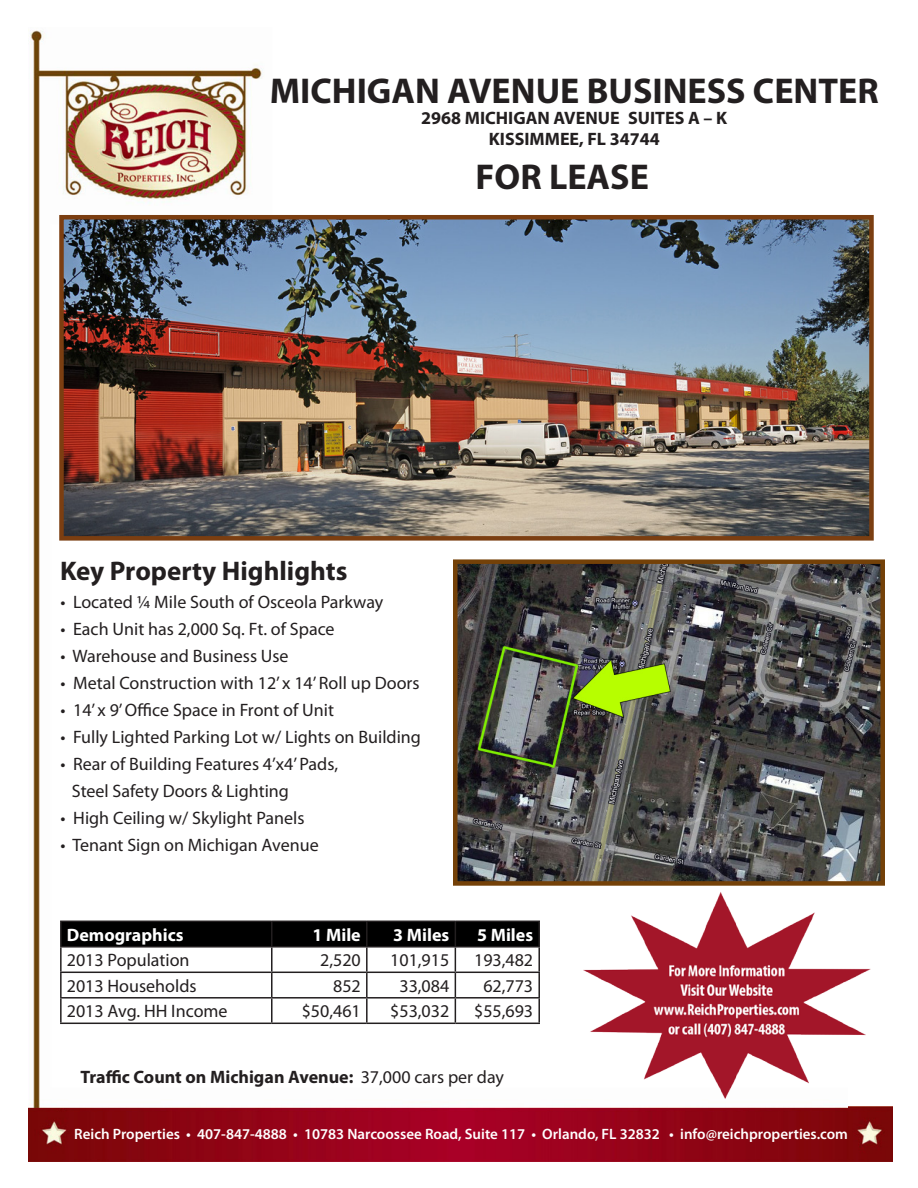
<style>
.page{position:relative;width:918px;height:1188px;background:#fff}
.page>*{position:absolute;margin:0;border:0;box-sizing:border-box;transform-origin:0 0}
.t1{font:700 36px "Myriad Pro";color:#231f20}
.t2{font:700 27px "Myriad Pro";color:#231f20}
.t3{font:18px "Myriad Pro";color:#231f20}
.t4{font:700 18px "Myriad Pro";color:#231f20}
.t5{font:700 18px "Myriad Pro";color:#fff}
.t6{font:600 15px "Myriad Pro";color:#fff}
.s1{font-weight:400}
</style>
<div class="page">
<img style="left:28px;top:1107px;width:864px;height:55px">
<img style="left:30px;top:30px;width:554px;height:1077px">
<img style="left:458px;top:564px;width:422px;height:317px">
<div style="left:453px;top:559px;width:432px;height:327px;border:4px solid #744108"></div>
<img style="left:64px;top:220px;width:805px;height:316px">
<div style="left:59px;top:215px;width:815px;height:326px;border:4px solid #7b3e11"></div>
<hr style="left:60px;top:921px;width:212px;height:1px;background:#231f20">
<hr style="left:60px;top:922px;width:2px;height:24px;background:#231f20">
<hr style="left:455px;top:921px;width:85px;height:1px;background:#231f20">
<hr style="left:538px;top:922px;width:2px;height:24px;background:#231f20">
<hr style="left:60px;top:946px;width:212px;height:2px;background:#231f20">
<hr style="left:60px;top:948px;width:2px;height:24px;background:#231f20">
<hr style="left:455px;top:946px;width:85px;height:2px;background:#231f20">
<hr style="left:538px;top:948px;width:2px;height:24px;background:#231f20">
<hr style="left:60px;top:972px;width:212px;height:1px;background:#231f20">
<hr style="left:60px;top:973px;width:2px;height:24px;background:#231f20">
<hr style="left:455px;top:972px;width:85px;height:1px;background:#231f20">
<hr style="left:538px;top:973px;width:2px;height:24px;background:#231f20">
<hr style="left:60px;top:997px;width:212px;height:2px;background:#231f20">
<hr style="left:60px;top:999px;width:2px;height:24px;background:#231f20">
<hr style="left:455px;top:997px;width:85px;height:2px;background:#231f20">
<svg style="left:61px;top:921px;width:478px;height:102px"></svg>
<hr style="left:538px;top:999px;width:2px;height:24px;background:#231f20">
<hr style="left:60px;top:1023px;width:212px;height:1px;background:#231f20">
<hr style="left:272px;top:1023px;width:95px;height:1px;background:#231f20">
<hr style="left:367px;top:1023px;width:88px;height:1px;background:#231f20">
<hr style="left:455px;top:1023px;width:85px;height:1px;background:#231f20">
<img style="left:584px;top:892px;width:287px;height:207px">
<p class="t1" style="left:270px;top:67px;width:610px">MICHIGAN AVENUE BUSINESS CENTER</p>
<p class="t4" style="left:421px;top:106px;width:308px">2968 MICHIGAN AVENUE SUITES A – K</p>
<p class="t4" style="left:489px;top:127px;width:172px">KISSIMMEE, FL 34744</p>
<p class="t1" style="left:476px;top:153px;width:175px">FOR LEASE</p>
<p class="t2" style="left:60px;top:553px;width:289px">Key Property Highlights</p>
<p class="t3" style="left:60px;top:590px;width:325px">• Located ¼ Mile South of Osceola Parkway</p>
<p class="t3" style="left:60px;top:617px;width:276px">• Each Unit has 2,000 Sq. Ft. of Space</p>
<p class="t3" style="left:60px;top:644px;width:230px">• Warehouse and Business Use</p>
<p class="t3" style="left:60px;top:671px;width:361px">• Metal Construction with 12’ x 14’ Roll up Doors</p>
<p class="t3" style="left:60px;top:698px;width:275px">• 14’ x 9’ Office Space in Front of Unit</p>
<p class="t3" style="left:60px;top:725px;width:362px">• Fully Lighted Parking Lot w/ Lights on Building</p>
<p class="t3" style="left:60px;top:752px;width:279px">• Rear of Building Features 4’x4’ Pads,</p>
<p class="t3" style="left:72px;top:779px;width:219px">Steel Safety Doors &amp; Lighting</p>
<p class="t3" style="left:60px;top:806px;width:246px">• High Ceiling w/ Skylight Panels</p>
<p class="t3" style="left:60px;top:833px;width:260px">• Tenant Sign on Michigan Avenue</p>
<p class="t5" style="left:67px;top:923px;width:118px">Demographics</p>
<p class="t5" style="left:312px;top:923px;width:50px">1 Mile</p>
<p class="t5" style="left:393px;top:923px;width:58px">3 Miles</p>
<p class="t5" style="left:477px;top:923px;width:58px">5 Miles</p>
<p class="t3" style="left:67px;top:949px;width:124px">2013 Population</p>
<p class="t3" style="left:320px;top:949px;width:42px">2,520</p>
<p class="t3" style="left:390px;top:949px;width:61px">101,915</p>
<p class="t3" style="left:474px;top:949px;width:61px">193,482</p>
<p class="t3" style="left:67px;top:975px;width:131px">2013 Households</p>
<p class="t3" style="left:333px;top:975px;width:29px">852</p>
<p class="t3" style="left:399px;top:975px;width:51px">33,084</p>
<p class="t3" style="left:483px;top:975px;width:51px">62,773</p>
<p class="t3" style="left:67px;top:1000px;width:162px">2013 Avg. HH Income</p>
<p class="t3" style="left:302px;top:1000px;width:61px">$50,461</p>
<p class="t3" style="left:390px;top:1000px;width:61px">$53,032</p>
<p class="t3" style="left:474px;top:1000px;width:61px">$55,693</p>
<p class="t4" style="left:81px;top:1065px;width:425px">Traffic Count on Michigan Avenue: <span class="s1">37,000 cars per day</span></p>
<p class="t6" style="left:74px;top:1124px;width:775px">Reich Properties • 407-847-4888 • 10783 Narcoossee Road, Suite 117 • Orlando, FL 32832 • info@reichproperties.com</p>
</div>
